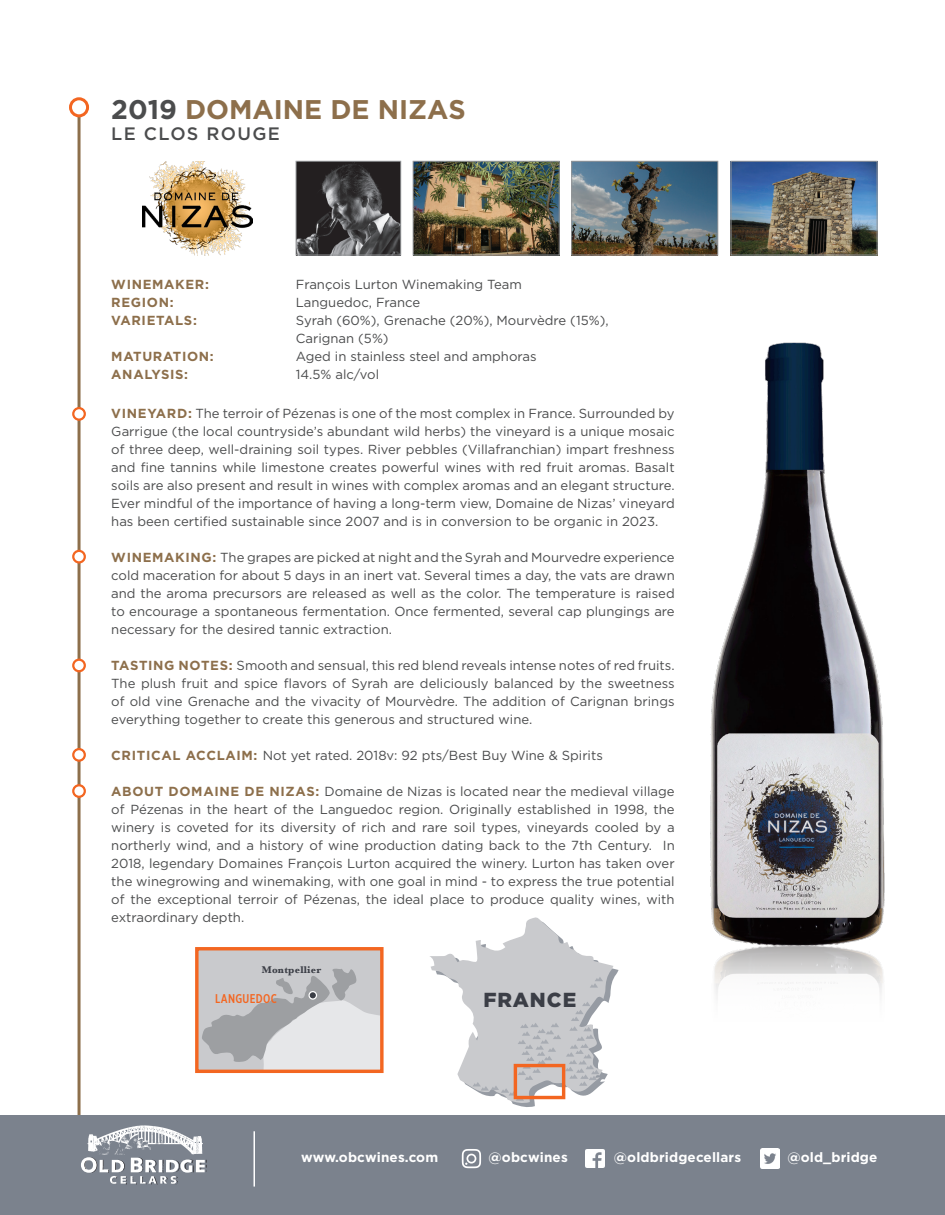
<style>
.page{position:relative;width:945px;height:1215px;background:#fff}
.page>*{position:absolute;margin:0;border:0;box-sizing:border-box;transform-origin:0 0}
.t1{font:700 27px "Gotham";color:#8d6f4b}
.t2{font:900 20.25px "Gotham";letter-spacing:.05em;color:#3b3e46}
.t3{font:500 18px "Gotham";letter-spacing:.075em;color:#4b4c4d}
.space{font:700 13.5px "Gotham";letter-spacing:.01em;color:#fff}
.Tasting_Notes_Paragr{font:13.2px/18px "Gotham";color:#4b4c4d;text-align:justify}
.Tasting_Notes_Paragr-2{font:700 13.2px "Gotham";letter-spacing:.05em;color:#8d6f4b}
.t4{font:500 12.75px "Gotham X Narrow";letter-spacing:.025em;color:#f36621}
.t5{font:700 10.2px "Baskerville";letter-spacing:.025em;color:#3b3e46}
.s1{color:#4b4c4d}
.s2{font-weight:700;color:#8d6f4b}
</style>
<div class="page">
<img style="left:142px;top:161px;width:110px;height:94px">
<img style="left:714px;top:961px;width:169px;height:35px">
<img style="left:710px;top:342px;width:175px;height:619px">
<hr style="left:78px;top:99px;width:3px;height:1026px;background:#8d6f4b">
<img style="left:298px;top:163px;width:101px;height:90px">
<div style="left:296px;top:161px;width:105px;height:94px;border:1px solid #939598"></div>
<img style="left:573px;top:163px;width:143px;height:90px">
<div style="left:571px;top:161px;width:147px;height:94px;border:1px solid #939598"></div>
<img style="left:415px;top:163px;width:143px;height:90px">
<div style="left:413px;top:161px;width:147px;height:94px;border:1px solid #939598"></div>
<div style="left:71px;top:99px;width:17px;height:17px;background:#fff;border-radius:50%"></div>
<div style="left:69px;top:97px;width:20px;height:20px;border:3px solid #f36621;border-radius:50%"></div>
<img style="left:733px;top:163px;width:143px;height:90px">
<div style="left:731px;top:161px;width:147px;height:94px;border:1px solid #939598"></div>
<svg style="left:73px;top:551px;width:12px;height:11px"></svg>
<div style="left:72px;top:550px;width:14px;height:14px;border:2px solid #f36621;border-radius:50%"></div>
<svg style="left:73px;top:749px;width:12px;height:12px"></svg>
<div style="left:72px;top:748px;width:14px;height:14px;border:2px solid #f36621;border-radius:50%"></div>
<svg style="left:73px;top:785px;width:12px;height:12px"></svg>
<div style="left:72px;top:784px;width:14px;height:14px;border:2px solid #f36621;border-radius:50%"></div>
<svg style="left:73px;top:408px;width:12px;height:12px"></svg>
<div style="left:72px;top:407px;width:14px;height:14px;border:2px solid #f36621;border-radius:50%"></div>
<div style="left:73px;top:660px;width:12px;height:11px;background:#fff;border-radius:50%"></div>
<div style="left:72px;top:659px;width:14px;height:13px;border:2px solid #f36621;border-radius:50%"></div>
<div style="left:195px;top:947px;width:189px;height:126px;border:3px solid #f36621"></div>
<svg style="left:197px;top:949px;width:185px;height:122px;background:#cac4c3"></svg>
<div style="left:309px;top:992px;width:8px;height:7px;background:#3b3e46;border-radius:50%"></div>
<div style="left:308px;top:991px;width:9px;height:9px;border:1px solid #fff;border-radius:50%"></div>
<svg style="left:430px;top:917px;width:189px;height:190px"></svg>
<div style="left:514px;top:1064px;width:51px;height:35px;border:3px solid #f36621"></div>
<div style="left:0;top:1115px;width:945px;height:100px;background:#7b828d"></div>
<img style="left:586px;top:1149px;width:18px;height:19px">
<img style="left:760px;top:1149px;width:19px;height:19px">
<svg style="left:462px;top:1149px;width:19px;height:19px"></svg>
<svg style="left:81px;top:1158px;width:4px;height:14px"></svg>
<img style="left:87px;top:1125px;width:116px;height:30px">
<img style="left:85px;top:1157px;width:120px;height:27px">
<hr style="left:254px;top:1131px;width:1px;height:56px;background:#fff">
<p class="t1" style="left:111px;top:91px;width:356px"><span class="s1">2019</span> DOMAINE DE NIZAS</p>
<p class="t3" style="left:111px;top:122px;width:170px">LE CLOS ROUGE</p>
<p class="Tasting_Notes_Paragr-2" style="left:111px;top:276px;width:99px">WINEMAKER:</p>
<p class="Tasting_Notes_Paragr" style="left:296px;top:275px;width:228px">François Lurton Winemaking Team</p>
<p class="Tasting_Notes_Paragr-2" style="left:111px;top:294px;width:64px">REGION:</p>
<p class="Tasting_Notes_Paragr" style="left:296px;top:293px;width:126px">Languedoc, France</p>
<p class="Tasting_Notes_Paragr-2" style="left:111px;top:312px;width:87px">VARIETALS:</p>
<p class="Tasting_Notes_Paragr" style="left:296px;top:311px;width:314px">Syrah (60%), Grenache (20%), Mourvèdre (15%),</p>
<p class="Tasting_Notes_Paragr" style="left:296px;top:329px;width:94px">Carignan (5%)</p>
<p class="Tasting_Notes_Paragr-2" style="left:111px;top:348px;width:104px">MATURATION:</p>
<p class="Tasting_Notes_Paragr" style="left:296px;top:347px;width:242px">Aged in stainless steel and amphoras</p>
<p class="Tasting_Notes_Paragr-2" style="left:111px;top:366px;width:78px">ANALYSIS:</p>
<p class="Tasting_Notes_Paragr" style="left:296px;top:365px;width:85px">14.5% alc/vol</p>
<p class="Tasting_Notes_Paragr" style="left:111px;top:404px;width:565px"><span class="s2">VINEYARD:</span> The terroir of Pézenas is one of the most complex in France. Surrounded by Garrigue (the local countryside’s abundant wild herbs) the vineyard is a unique mosaic of three deep, well-draining soil types. River pebbles (Villafranchian) impart freshness and fine tannins while limestone creates powerful wines with red fruit aromas. Basalt soils are also present and result in wines with complex aromas and an elegant structure.<br>Ever mindful of the importance of having a long-term view, Domaine de Nizas’ vineyard has been certified sustainable since 2007 and is in conversion to be organic in 2023.</p>
<p class="Tasting_Notes_Paragr" style="left:111px;top:548px;width:565px"><span class="s2">WINEMAKING:</span> The grapes are picked at night and the Syrah and Mourvedre experience cold maceration for about 5 days in an inert vat. Several times a day, the vats are drawn and the aroma precursors are released as well as the color. The temperature is raised to encourage a spontaneous fermentation. Once fermented, several cap plungings are necessary for the desired tannic extraction.</p>
<p class="Tasting_Notes_Paragr" style="left:111px;top:656px;width:565px"><span class="s2">TASTING NOTES:</span> Smooth and sensual, this red blend reveals intense notes of red fruits.<br>The plush fruit and spice flavors of Syrah are deliciously balanced by the sweetness of old vine Grenache and the vivacity of Mourvèdre. The addition of Carignan brings everything together to create this generous and structured wine.</p>
<p class="Tasting_Notes_Paragr" style="left:111px;top:746px;width:493px"><span class="s2">CRITICAL ACCLAIM:</span> Not yet rated. 2018v: 92 pts/Best Buy Wine &amp; Spirits</p>
<p class="Tasting_Notes_Paragr" style="left:111px;top:782px;width:565px"><span class="s2">ABOUT DOMAINE DE NIZAS:</span> Domaine de Nizas is located near the medieval village of Pézenas in the heart of the Languedoc region. Originally established in 1998, the winery is coveted for its diversity of rich and rare soil types, vineyards cooled by a northerly wind, and a history of wine production dating back to the 7th Century. In 2018, legendary Domaines François Lurton acquired the winery. Lurton has taken over the winegrowing and winemaking, with one goal in mind - to express the true potential of the exceptional terroir of Pézenas, the ideal place to produce quality wines, with extraordinary depth.</p>
<p class="t5" style="left:262px;top:963px;width:61px">Montpellier</p>
<p class="t4" style="left:215px;top:990px;width:63px">LANGUEDOC</p>
<p class="t2" style="left:483px;top:986px;width:94px">FRANCE</p>
<p class="space" style="left:301px;top:1149px;width:139px">www.obcwines.com</p>
<p class="space" style="left:489px;top:1149px;width:81px">@obcwines</p>
<p class="space" style="left:614px;top:1149px;width:129px">@oldbridgecellars</p>
<p class="space" style="left:787px;top:1149px;width:92px">@old_bridge</p>
</div>
